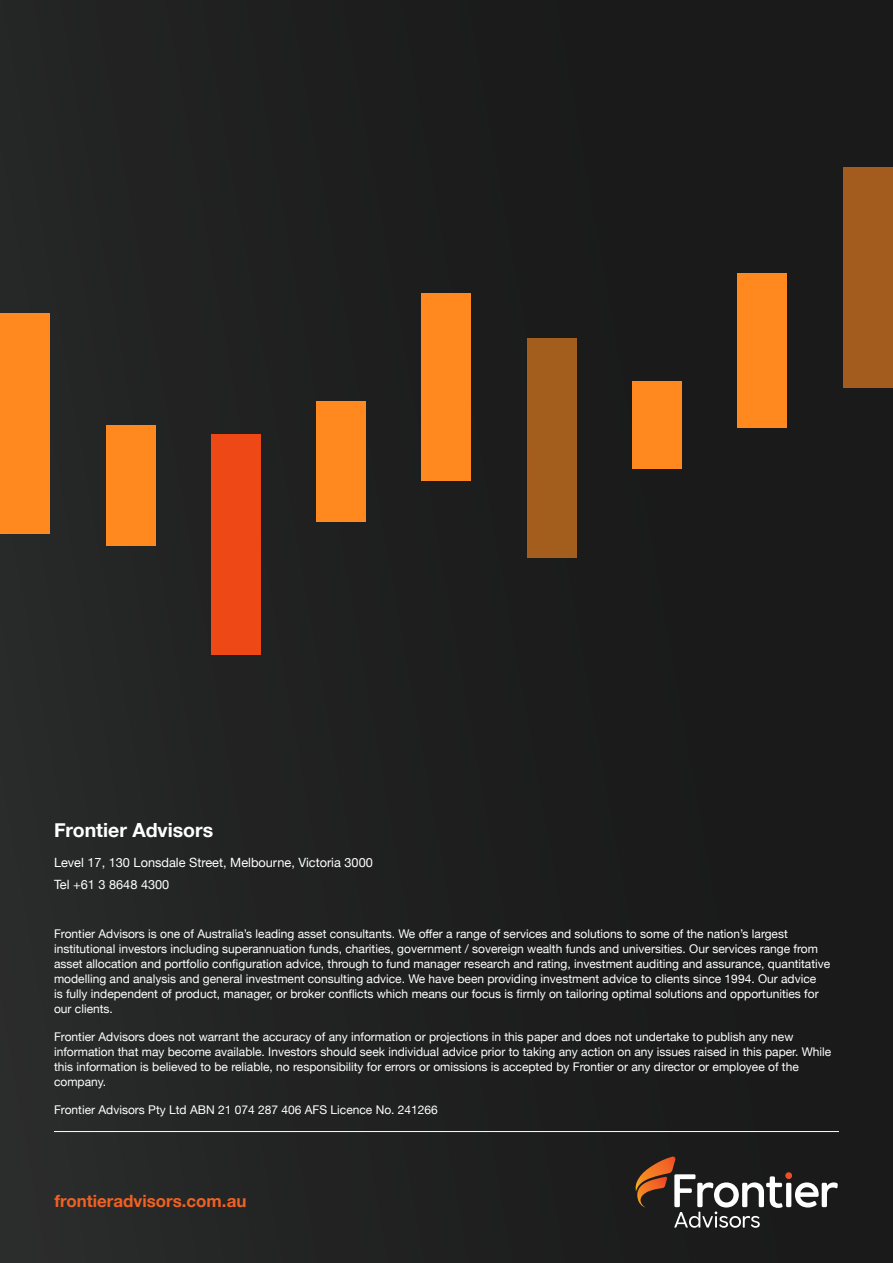
<style>
.page{position:relative;width:893px;height:1263px;background:#1e1e1e}
.page>*{position:absolute;margin:0;border:0;box-sizing:border-box;transform-origin:0 0}
.t1{font:700 19.5px "Helvetica Neue";color:#fff}
.t2{font:700 16.95px "Helvetica Neue";color:#f16122}
.t3{font:12.75px/21.8px "Helvetica Neue";color:#fff}
.t4{font:12px/15px "Helvetica Neue";color:#fff}
</style>
<div class="page">
<hr style="left:54px;top:1131px;width:785px;height:1px;background:#fff">
<div style="left:1px;top:313px;width:49px;height:220px;background:#ff891f"></div>
<div style="left:106px;top:425px;width:49px;height:121px;background:#ff891f"></div>
<div style="left:211px;top:434px;width:50px;height:221px;background:#ed4815"></div>
<div style="left:317px;top:401px;width:49px;height:121px;background:#ff891f"></div>
<div style="left:422px;top:294px;width:49px;height:187px;background:#ff891f"></div>
<div style="left:527px;top:338px;width:49px;height:220px;background:#a35d1d"></div>
<div style="left:632px;top:381px;width:50px;height:88px;background:#ff891f"></div>
<div style="left:738px;top:274px;width:49px;height:154px;background:#ff891f"></div>
<div style="left:843px;top:167px;width:49px;height:221px;background:#a35c1d"></div>
<svg style="left:635px;top:1156px;width:203px;height:72px"></svg>
<h1 class="t1" style="left:54px;top:815px;width:161px">Frontier Advisors</h1>
<p class="t3" style="left:54px;top:853px;width:320px">Level 17, 130 Lonsdale Street, Melbourne, Victoria 3000<br>Tel +61 3 8648 4300</p>
<p class="t4" style="left:54px;top:927px;width:778px">Frontier Advisors is one of Australia’s leading asset consultants. We offer a range of services and solutions to some of the nation’s largest institutional investors including superannuation funds, charities, government / sovereign wealth funds and universities. Our services range from asset allocation and portfolio configuration advice, through to fund manager research and rating, investment auditing and assurance, quantitative modelling and analysis and general investment consulting advice. We have been providing investment advice to clients since 1994. Our advice<br>is fully independent of product, manager, or broker conflicts which means our focus is firmly on tailoring optimal solutions and opportunities for our clients.</p>
<p class="t4" style="left:54px;top:1030px;width:779px">Frontier Advisors does not warrant the accuracy of any information or projections in this paper and does not undertake to publish any new information that may become available. Investors should seek individual advice prior to taking any action on any issues raised in this paper. While this information is believed to be reliable, no responsibility for errors or omissions is accepted by Frontier or any director or employee of the company.</p>
<p class="t4" style="left:54px;top:1103px;width:385px">Frontier Advisors Pty Ltd ABN 21 074 287 406 AFS Licence No. 241266</p>
<h2 class="t2" style="left:55px;top:1188px;width:193px">frontieradvisors.com.au</h2>
</div>
